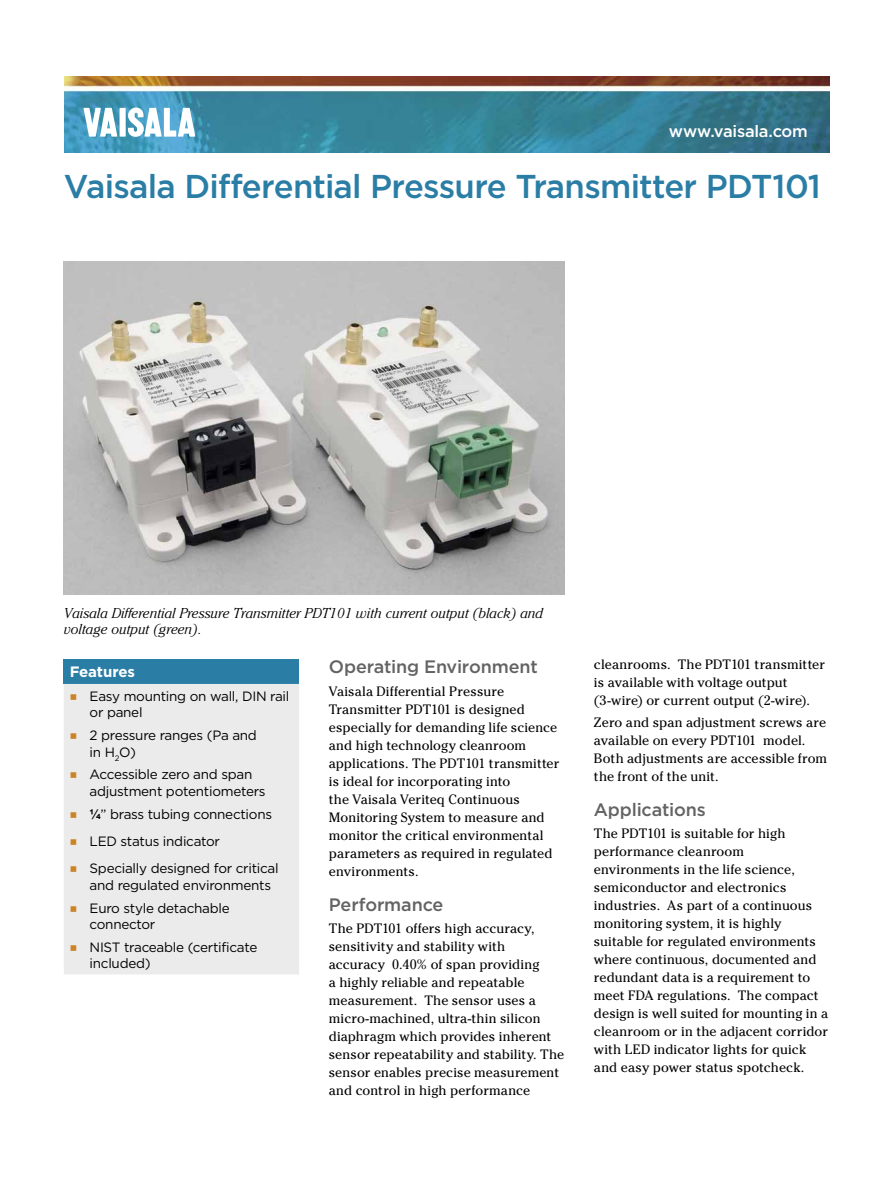
<style>
.page{position:relative;width:893px;height:1191px;background:#fff}
.page>*{position:absolute;margin:0;border:0;box-sizing:border-box;transform-origin:0 0}
.t1{font:500 33px "Gotham";letter-spacing:-.025em;color:#2a7da5}
.t2{font:500 18px "Gotham";letter-spacing:-.01em;color:#636363}
.t3{font:500 16.5px "Gotham";letter-spacing:-.015em;color:#fff}
.t4{font:700 15px "Gotham";letter-spacing:-.015em;color:#fff}
.t5{font:italic 300 14.25px/15.8px "Cheltenham Std";color:#000}
.t6{font:13.5px/18px "Cheltenham Std";letter-spacing:.005em;color:#000}
.t7{font:13.5px/16.5px "Gotham";letter-spacing:-.02em;color:#000}
.s1{font-family:"Arial";font-weight:700;font-size:21px;color:#cc8323}
.s2{font-family:"Arial";font-weight:700}
</style>
<div class="page">
<img style="left:64px;top:77px;width:765px;height:75px">
<svg style="left:83px;top:108px;width:34px;height:29px"></svg>
<div style="left:120px;top:108px;width:6px;height:29px;background:#fff"></div>
<svg style="left:128px;top:107px;width:67px;height:30px"></svg>
<img style="left:64px;top:261px;width:500px;height:334px">
<div style="left:64px;top:659px;width:235px;height:25px;background:#2a7da5"></div>
<div style="left:64px;top:684px;width:235px;height:290px;background:#ebebeb"></div>
<p class="t3" style="left:669px;top:120px;width:141px">www.vaisala.com</p>
<h1 class="t1" style="left:64px;top:164px;width:758px">Vaisala Differential Pressure Transmitter PDT101</h1>
<p class="t5" style="left:64px;top:605px;width:481px">Vaisala Differential Pressure Transmitter PDT101 with current output (black) and voltage output (green).</p>
<h2 class="t2" style="left:329px;top:655px;width:210px">Operating Environment</h2>
<p class="t6" style="left:329px;top:682px;width:232px">Vaisala Differential Pressure<br>Transmitter PDT101 is designed especially for demanding life science and high technology cleanroom applications. The PDT101 transmitter is ideal for incorporating into<br>the Vaisala Veriteq Continuous<br>Monitoring System to measure and monitor the critical environmental parameters as required in regulated environments.</p>
<h2 class="t2" style="left:329px;top:892px;width:116px">Performance</h2>
<p class="t6" style="left:329px;top:919px;width:237px">The PDT101 offers high accuracy, sensitivity and stability with accuracy 0.40% of span providing<br>a highly reliable and repeatable measurement. The sensor uses a micro-machined, ultra-thin silicon diaphragm which provides inherent sensor repeatability and stability. The sensor enables precise measurement and control in high performance</p>
<p class="t4" style="left:70px;top:661px;width:67px">Features</p>
<p class="t7" style="left:90px;top:687px;width:201px;text-indent:-20px"><span class="s1">▪</span> Easy mounting on wall, DIN rail or panel</p>
<p class="t7" style="left:90px;top:726px;width:169px;text-indent:-20px"><span class="s1">▪</span> 2 pressure ranges (Pa and in H<sub>2</sub>O)</p>
<p class="t7" style="left:90px;top:766px;width:178px;text-indent:-20px"><span class="s1">▪</span> Accessible zero and span adjustment potentiometers</p>
<p class="t7" style="left:70px;top:805px;width:204px"><span class="s1">▪</span> <span class="s2">¼</span>” brass tubing connections</p>
<p class="t7" style="left:70px;top:832px;width:152px"><span class="s1">▪</span> LED status indicator</p>
<p class="t7" style="left:90px;top:860px;width:191px;text-indent:-20px"><span class="s1">▪</span> Specially designed for critical and regulated environments</p>
<p class="t7" style="left:90px;top:899px;width:142px;text-indent:-20px"><span class="s1">▪</span> Euro style detachable connector</p>
<p class="t7" style="left:90px;top:938px;width:169px;text-indent:-20px"><span class="s1">▪</span> NIST traceable (certificate included)</p>
<p class="t6" style="left:594px;top:655px;width:233px">cleanrooms. The PDT101 transmitter is available with voltage output (3-wire) or current output (2-wire).</p>
<p class="t6" style="left:594px;top:713px;width:235px">Zero and span adjustment screws are available on every PDT101 model.<br>Both adjustments are accessible from the front of the unit.</p>
<h2 class="t2" style="left:594px;top:797px;width:113px">Applications</h2>
<p class="t6" style="left:594px;top:824px;width:236px">The PDT101 is suitable for high performance cleanroom environments in the life science, semiconductor and electronics industries. As part of a continuous monitoring system, it is highly suitable for regulated environments where continuous, documented and redundant data is a requirement to meet FDA regulations. The compact design is well suited for mounting in a cleanroom or in the adjacent corridor with LED indicator lights for quick and easy power status spotcheck.</p>
</div>
